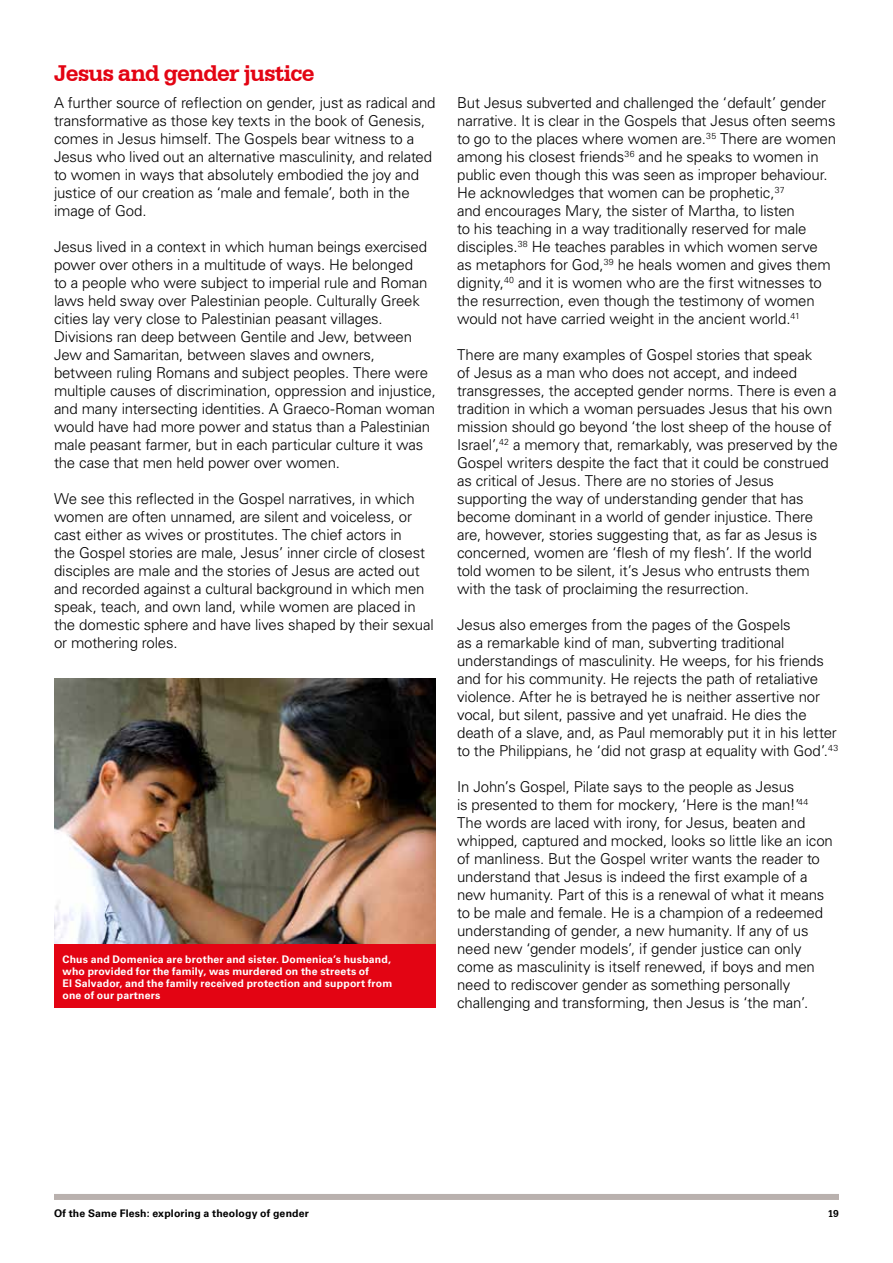
<style>
.page{position:relative;width:893px;height:1263px;background:#fff}
.page>*{position:absolute;margin:0;border:0;box-sizing:border-box;transform-origin:0 0}
.t1{font:700 24px "Serifa BT";letter-spacing:-.03em;color:#e30413}
.t2{font:300 15px/18px "Univers CA";letter-spacing:-.01em;color:#000}
.t3{font:700 10.5px/12px "Univers CA";letter-spacing:.015em;color:#fff}
.t4{font:700 10.5px "Univers CA";letter-spacing:.015em;color:#000}
.t5{font:700 10.5px "Serifa BT";color:#000}
</style>
<div class="page">
<div style="left:54px;top:1194px;width:785px;height:6px;background:#b9b1ae"></div>
<img style="left:54px;top:678px;width:382px;height:266px">
<div style="left:54px;top:944px;width:382px;height:64px;background:#e30413"></div>
<h1 class="t1" style="left:54px;top:58px;width:262px">Jesus and gender justice</h1>
<p class="t2" style="left:54px;top:94px;width:383px">A further source of reflection on gender, just as radical and transformative as those key texts in the book of Genesis, comes in Jesus himself. The Gospels bear witness to a Jesus who lived out an alternative masculinity, and related to women in ways that absolutely embodied the joy and justice of our creation as ‘male and female’, both in the image of God.</p>
<p class="t2" style="left:54px;top:238px;width:383px">Jesus lived in a context in which human beings exercised power over others in a multitude of ways. He belonged<br>to a people who were subject to imperial rule and Roman laws held sway over Palestinian people. Culturally Greek cities lay very close to Palestinian peasant villages.<br>Divisions ran deep between Gentile and Jew, between Jew and Samaritan, between slaves and owners, between ruling Romans and subject peoples. There were multiple causes of discrimination, oppression and injustice, and many intersecting identities. A Graeco-Roman woman would have had more power and status than a Palestinian male peasant farmer, but in each particular culture it was the case that men held power over women.</p>
<p class="t2" style="left:54px;top:490px;width:381px">We see this reflected in the Gospel narratives, in which women are often unnamed, are silent and voiceless, or cast either as wives or prostitutes. The chief actors in<br>the Gospel stories are male, Jesus’ inner circle of closest disciples are male and the stories of Jesus are acted out and recorded against a cultural background in which men speak, teach, and own land, while women are placed in the domestic sphere and have lives shaped by their sexual or mothering roles.</p>
<p class="t3" style="left:63px;top:953px;width:331px">Chus and Domenica are brother and sister. Domenica’s husband, who provided for the family, was murdered on the streets of<br>El Salvador, and the family received protection and support from one of our partners</p>
<p class="t2" style="left:457px;top:94px;width:380px">But Jesus subverted and challenged the ‘default’ gender narrative. It is clear in the Gospels that Jesus often seems to go to the places where women are.<sup>35</sup> There are women among his closest friends<sup>36</sup> and he speaks to women in public even though this was seen as improper behaviour.<br>He acknowledges that women can be prophetic,<sup>37<br></sup>and encourages Mary, the sister of Martha, to listen<br>to his teaching in a way traditionally reserved for male disciples.<sup>38</sup> He teaches parables in which women serve as metaphors for God,<sup>39</sup> he heals women and gives them dignity,<sup>40</sup> and it is women who are the first witnesses to the resurrection, even though the testimony of women would not have carried weight in the ancient world.<sup>41</sup></p>
<p class="t2" style="left:457px;top:346px;width:382px">There are many examples of Gospel stories that speak<br>of Jesus as a man who does not accept, and indeed transgresses, the accepted gender norms. There is even a tradition in which a woman persuades Jesus that his own mission should go beyond ‘the lost sheep of the house of Israel’,<sup>42</sup> a memory that, remarkably, was preserved by the Gospel writers despite the fact that it could be construed as critical of Jesus. There are no stories of Jesus supporting the way of understanding gender that has become dominant in a world of gender injustice. There are, however, stories suggesting that, as far as Jesus is concerned, women are ‘flesh of my flesh’. If the world told women to be silent, it’s Jesus who entrusts them with the task of proclaiming the resurrection.</p>
<p class="t2" style="left:457px;top:616px;width:383px">Jesus also emerges from the pages of the Gospels<br>as a remarkable kind of man, subverting traditional understandings of masculinity. He weeps, for his friends and for his community. He rejects the path of retaliative violence. After he is betrayed he is neither assertive nor vocal, but silent, passive and yet unafraid. He dies the death of a slave, and, as Paul memorably put it in his letter to the Philippians, he ‘did not grasp at equality with God’.<sup>43</sup></p>
<p class="t2" style="left:457px;top:778px;width:377px">In John’s Gospel, Pilate says to the people as Jesus<br>is presented to them for mockery, ‘Here is the man!’<sup>44<br></sup>The words are laced with irony, for Jesus, beaten and whipped, captured and mocked, looks so little like an icon of manliness. But the Gospel writer wants the reader to understand that Jesus is indeed the first example of a new humanity. Part of this is a renewal of what it means to be male and female. He is a champion of a redeemed understanding of gender, a new humanity. If any of us need new ‘gender models’, if gender justice can only come as masculinity is itself renewed, if boys and men need to rediscover gender as something personally challenging and transforming, then Jesus is ‘the man’.</p>
<p class="t4" style="left:54px;top:1207px;width:256px">Of the Same Flesh: exploring a theology of gender</p>
<p class="t5" style="left:828px;top:1207px;width:13px">19</p>
</div>
